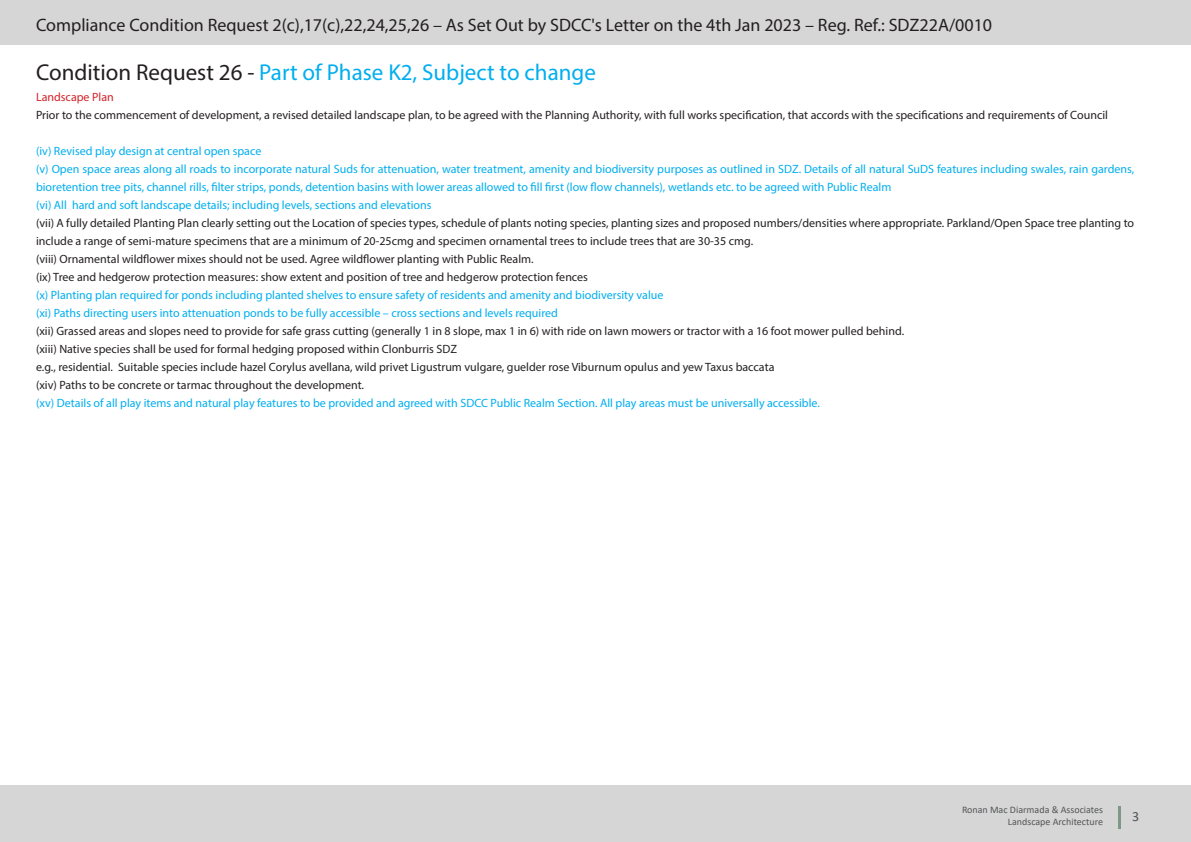
<style>
.page{position:relative;width:1191px;height:842px;background:#fff}
.page>*{position:absolute;margin:0;border:0;box-sizing:border-box;transform-origin:0 0}
.t1{font:23px "Myriad Pro";color:#00aeef}
.t2{font:18px "Myriad Pro";color:#231f20}
.t3{font:14px "Calibri";color:#545557}
.TOC_header{font:12px/18px "Myriad Pro";color:#231f20}
.TOC_header-2{font:12px/18px "Myriad Pro";color:#00aeef}
.TOC_header-3{font:12px "Myriad Pro";color:#d1232a}
.t4{font:10px/12px "Calibri";color:#545557;text-align:right}
.s1{color:#231f20}
</style>
<div class="page">
<div style="left:0;top:785px;width:1191px;height:57px;background:#d6d6d6"></div>
<div style="left:0;top:0;width:1191px;height:45px;background:#d6d6d6"></div>
<hr style="left:1117px;top:806px;width:3px;height:22px;background:#7e9888">
<p class="t2" style="left:36px;top:14px;width:957px">Compliance Condition Request 2(c),17(c),22,24,25,26 – As Set Out by SDCC's Letter on the 4th Jan 2023 – Reg. Ref.: SDZ22A/0010</p>
<p class="t1" style="left:36px;top:58px;width:561px"><span class="s1">Condition Request 26 -</span> Part of Phase K2, Subject to change</p>
<p class="TOC_header-3" style="left:36px;top:90px;width:79px">Landscape Plan</p>
<p class="TOC_header" style="left:36px;top:106px;width:1073px">Prior to the commencement of development, a revised detailed landscape plan, to be agreed with the Planning Authority, with full works specification, that accords with the specifications and requirements of Council</p>
<p class="TOC_header-2" style="left:36px;top:142px;width:227px">(iv) Revised play design at central open space</p>
<p class="TOC_header-2" style="left:36px;top:160px;width:1099px">(v) Open space areas along all roads to incorporate natural Suds for attenuation, water treatment, amenity and biodiversity purposes as outlined in SDZ. Details of all natural SuDS features including swales, rain gardens, bioretention tree pits, channel rills, filter strips, ponds, detention basins with lower areas allowed to fill first (low flow channels), wetlands etc. to be agreed with Public Realm</p>
<p class="TOC_header-2" style="left:36px;top:196px;width:397px">(vi) All hard and soft landscape details; including levels, sections and elevations</p>
<p class="TOC_header" style="left:36px;top:214px;width:1099px">(vii) A fully detailed Planting Plan clearly setting out the Location of species types, schedule of plants noting species, planting sizes and proposed numbers/densities where appropriate. Parkland/Open Space tree planting to include a range of semi-mature specimens that are a minimum of 20-25cmg and specimen ornamental trees to include trees that are 30-35 cmg.</p>
<p class="TOC_header" style="left:36px;top:250px;width:499px">(viii) Ornamental wildflower mixes should not be used. Agree wildflower planting with Public Realm.</p>
<p class="TOC_header" style="left:36px;top:268px;width:553px">(ix) Tree and hedgerow protection measures: show extent and position of tree and hedgerow protection fences</p>
<p class="TOC_header-2" style="left:36px;top:286px;width:629px">(x) Planting plan required for ponds including planted shelves to ensure safety of residents and amenity and biodiversity value</p>
<p class="TOC_header-2" style="left:36px;top:304px;width:523px">(xi) Paths directing users into attenuation ponds to be fully accessible – cross sections and levels required</p>
<p class="TOC_header" style="left:36px;top:322px;width:869px">(xii) Grassed areas and slopes need to provide for safe grass cutting (generally 1 in 8 slope, max 1 in 6) with ride on lawn mowers or tractor with a 16 foot mower pulled behind.</p>
<p class="TOC_header" style="left:36px;top:340px;width:422px">(xiii) Native species shall be used for formal hedging proposed within Clonburris SDZ</p>
<p class="TOC_header" style="left:36px;top:358px;width:740px">e.g., residential. Suitable species include hazel Corylus avellana, wild privet Ligustrum vulgare, guelder rose Viburnum opulus and yew Taxus baccata</p>
<p class="TOC_header" style="left:36px;top:376px;width:329px">(xiv) Paths to be concrete or tarmac throughout the development.</p>
<p class="TOC_header-2" style="left:36px;top:394px;width:785px">(xv) Details of all play items and natural play features to be provided and agreed with SDCC Public Realm Section. All play areas must be universally accessible.</p>
<p class="t4" style="left:962px;top:804px;width:143px">Ronan Mac Diarmada &amp; Associates<br>Landscape Architecture</p>
<p class="t3" style="left:1132px;top:807px;width:9px">3</p>
</div>
